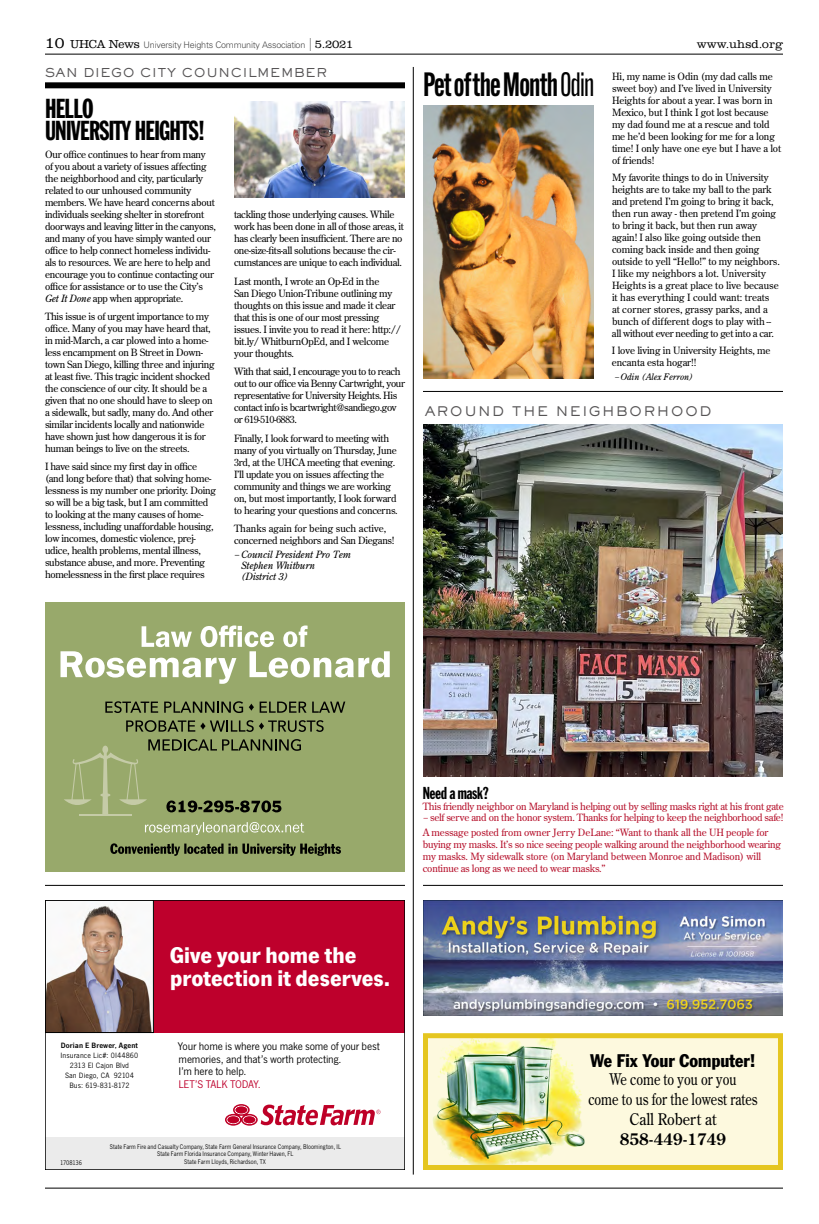
<style>
.page{position:relative;width:819px;height:1224px;background:#fff}
.page>*{position:absolute;margin:0;border:0;box-sizing:border-box;transform-origin:0 0}
.t1{font:600 33px "Alternate Gothic Ex Cond ATF";letter-spacing:-.025em;color:#000}
.t2{font:27px/22px "Franklin Gothic Extra Cond";letter-spacing:-.025em;color:#000}
.t3{font:700 23.6px/22.4px "SF News Gothic";color:#fff}
.t4{font:condensed 18px "Franklin Gothic";color:#000}
.t5{font:17px "Franklin Gothic Extra Cond";letter-spacing:-.025em;color:#000}
.t6{font:16px/20px "Century Old Style";color:#000;text-align:center;scale:.8 1}
.t7{font:700 16px "Century Old Style";color:#000;scale:.92 1}
.t8{font:500 13px "AT Sackers Gothic";letter-spacing:.11em;color:#565455}
.t9{font:500 12px "AT Sackers Gothic";letter-spacing:.05em;color:#565455}
.t10{font:300 12px "Clarendon";color:#000}
.t11{font:11.5px/12.7px "SF News Gothic";letter-spacing:-.015em;color:#000}
.t12{font:11.5px "SF News Gothic";letter-spacing:-.015em;color:#be002c}
.t13{font:10px/12px "Century Old Style";letter-spacing:-.025em;color:#000}
.t14{font:10px/12px "Century Old Style";letter-spacing:-.02em;color:#b50e29}
.t15{font:italic 10px/11px "Century Old Style";letter-spacing:-.01em;color:#000}
.t16{font:300 9px "Univers";letter-spacing:-.025em;color:#484848}
.t17{font:italic 9px "Century Old Style";letter-spacing:-.01em;color:#000}
.t18{font:8px/10px "SF News Gothic";letter-spacing:.01em;color:#000;text-align:center}
.t19{font:600 8px "SF News Gothic";letter-spacing:.015em;color:#000}
.t20{font:7px/7.7px "SF News Gothic";letter-spacing:.005em;color:#000;text-align:center;scale:.9 1}
.t21{font:7px "SF News Gothic";letter-spacing:-.03em;color:#000;scale:.9 1}
.s1{font-family:"Clarendon";font-size:16px;color:#000}
.s2{font-family:"Clarendon";font-size:12px;color:#000}
.s3{font-size:18px;color:#000}
.s4{font-style:italic}
.s5{font-weight:400}
.s6{font-style:italic;font-size:9px}
</style>
<div class="page">
<hr style="left:45px;top:54px;width:738px;height:1px;background:#000">
<hr style="left:423px;top:391px;width:360px;height:1px;background:#000">
<hr style="left:423px;top:885px;width:360px;height:1px;background:#000">
<hr style="left:45px;top:885px;width:360px;height:1px;background:#000">
<div style="left:45px;top:1138px;width:360px;height:32px;background:#ebebeb"></div>
<div style="left:154px;top:900px;width:251px;height:133px;background:#be002c"></div>
<div style="left:45px;top:900px;width:360px;height:270px;border:1px solid #000"></div>
<svg style="left:225px;top:1104px;width:156px;height:22px"></svg>
<img style="left:47px;top:905px;width:105px;height:126px">
<div style="left:45px;top:900px;width:109px;height:133px;border:1px solid #000"></div>
<img style="left:423px;top:1033px;width:360px;height:137px">
<hr style="left:45px;top:1188px;width:738px;height:1px;background:#000">
<img style="left:423px;top:105px;width:171px;height:274px">
<img style="left:423px;top:900px;width:360px;height:115px">
<div style="left:46px;top:602px;width:359px;height:270px;background:#98a96b"></div>
<svg style="left:145px;top:822px;width:159px;height:13px"></svg>
<svg style="left:110px;top:843px;width:231px;height:13px"></svg>
<svg style="left:61px;top:625px;width:329px;height:59px"></svg>
<svg style="left:105px;top:701px;width:53px;height:12px"></svg>
<svg style="left:164px;top:701px;width:79px;height:12px"></svg>
<svg style="left:249px;top:704px;width:5px;height:7px"></svg>
<svg style="left:260px;top:702px;width:85px;height:11px"></svg>
<svg style="left:126px;top:720px;width:198px;height:12px"></svg>
<svg style="left:64px;top:739px;width:237px;height:75px"></svg>
<hr style="left:100px;top:793px;width:10px;height:4px;background:#c5cba7;border-radius:50%">
<hr style="left:79px;top:814px;width:53px;height:2px;background:#c5cba7">
<hr style="left:413px;top:67px;width:1px;height:1108px;background:#000">
<div style="left:45px;top:82px;width:360px;height:6px;background:#000"></div>
<img style="left:234px;top:102px;width:171px;height:96px">
<img style="left:423px;top:424px;width:360px;height:352px">
<p class="t16" style="left:45px;top:39px;width:310px"><span class="s1">10</span> <span class="s2">UHCA News</span> University Heights Community Association <span class="s3">|</span> <span class="s2">5.2021</span></p>
<p class="t10" style="left:697px;top:37px;width:88px">www.uhsd.org</p>
<p class="t9" style="left:45px;top:64px;width:284px">SAN DIEGO CITY COUNCILMEMBER</p>
<h2 class="t2" style="left:45px;top:98px;width:162px">HELLO<br>UNIVERSITY HEIGHTS!</h2>
<p class="t13" style="left:45px;top:148px;width:172px">Our office continues to hear from many of you about a variety of issues affecting the neighborhood and city, particularly related to our unhoused community members. We have heard concerns about individuals seeking shelter in storefront doorways and leaving litter in the canyons, and many of you have simply wanted our office to help connect homeless individu&shy;als to resources. We are here to help and encourage you to continue contacting our office for assistance or to use the City’s <span class="s4">Get It Done</span> app when appropriate.</p>
<p class="t13" style="left:45px;top:310px;width:171px">This issue is of urgent importance to my office. Many of you may have heard that, in mid-March, a car plowed into a home&shy;less encampment on B Street in Down&shy;town San Diego, killing three and injuring at least five. This tragic incident shocked the conscience of our city. It should be a given that no one should have to sleep on a sidewalk, but sadly, many do. And other similar incidents locally and nationwide have shown just how dangerous it is for human beings to live on the streets.</p>
<p class="t13" style="left:45px;top:461px;width:172px">I have said since my first day in office (and long before that) that solving home&shy;lessness is my number one priority. Doing so will be a big task, but I am committed to looking at the many causes of home&shy;lessness, including unaffordable housing, low incomes, domestic violence, prej&shy;udice, health problems, mental illness, substance abuse, and more. Preventing homelessness in the first place requires</p>
<p class="t13" style="left:234px;top:209px;width:172px">tackling those underlying causes. While work has been done in all of those areas, it has clearly been insufficient. There are no one-size-fits-all solutions because the cir&shy;cumstances are unique to each individual.</p>
<p class="t13" style="left:234px;top:275px;width:169px">Last month, I wrote an Op-Ed in the<br>San Diego Union-Tribune outlining my thoughts on this issue and made it clear that this is one of our most pressing issues. I invite you to read it here: http:// bit.ly/ WhitburnOpEd, and I welcome your thoughts.</p>
<p class="t13" style="left:234px;top:365px;width:172px">With that said, I encourage you to to reach out to our office via Benny Cartwright, your representative for University Heights. His contact info is bcartwright@sandiego.gov or 619-510-6883.</p>
<p class="t13" style="left:234px;top:432px;width:165px">Finally, I look forward to meeting with many of you virtually on Thursday, June 3rd, at the UHCA meeting that evening.<br>I’ll update you on issues affecting the community and things we are working on, but most importantly, I look forward to hearing your questions and concerns.</p>
<p class="t13" style="left:234px;top:522px;width:162px">Thanks again for being such active, concerned neighbors and San Diegans!</p>
<p class="t15" style="left:241px;top:549px;width:112px;text-indent:-7px">− Council President Pro Tem<br>Stephen Whitburn (District 3)</p>
<h1 class="t1" style="left:423px;top:63px;width:173px">Pet of the Month <span class="s5">Odin</span></h1>
<p class="t13" style="left:612px;top:70px;width:171px">Hi, my name is Odin (my dad calls me sweet boy) and I’ve lived in University<br>Heights for about a year. I was born in<br>Mexico, but I think I got lost because my dad found me at a rescue and told me he’d been looking for me for a long time! I only have one eye but I have a lot of friends!</p>
<p class="t13" style="left:612px;top:171px;width:169px">My favorite things to do in University heights are to take my ball to the park and pretend I’m going to bring it back, then run away - then pretend I’m going to bring it back, but then run away again! I also like going outside then coming back inside and then going outside to yell “Hello!” to my neighbors.<br>I like my neighbors a lot. University Heights is a great place to live because it has everything I could want: treats<br>at corner stores, grassy parks, and a bunch of different dogs to play with <span class="s6">-- </span>all without ever needing to get into a car.</p>
<p class="t13" style="left:612px;top:344px;width:160px">I love living in University Heights, me encanta esta hogar!!</p>
<p class="t17" style="left:614px;top:371px;width:80px">− Odin (Alex Ferron)</p>
<h3 class="t8" style="left:425px;top:403px;width:288px">AROUND THE NEIGHBORHOOD</h3>
<h3 class="t3" style="left:170px;top:944px;width:222px">Give your home the protection it deserves.</h3>
<h3 class="t5" style="left:423px;top:784px;width:67px">Need a mask?</h3>
<p class="t14" style="left:423px;top:800px;width:363px;line-height:11px">This friendly neighbor on Maryland is helping out by selling masks right at his front gate <span class="s4">−</span> self serve and on the honor system. Thanks for helping to keep the neighborhood safe!</p>
<p class="t14" style="left:423px;top:826px;width:360px">A message posted from owner Jerry DeLane: “Want to thank all the UH people for buying my masks. It’s so nice seeing people walking around the neighborhood wearing my masks. My sidewalk store (on Maryland between Monroe and Madison) will continue as long as we need to wear masks.”</p>
<p class="t11" style="left:178px;top:1040px;width:203px">Your home is where you make some of your best memories, and that’s worth protecting.<br>I’m here to help.</p>
<p class="t12" style="left:178px;top:1078px;width:84px">LET’S TALK TODAY.</p>
<p class="t19" style="left:61px;top:1040px;width:79px">Dorian E Brewer, Agent</p>
<p class="t18" style="left:61px;top:1050px;width:79px">Insurance Lic#: 0I44860<br>2313 El Cajon Blvd<br>San Diego, CA 92104<br>Bus: 619-831-8172</p>
<h3 class="t4" style="left:590px;top:1050px;width:167px">We Fix Your Computer!</h3>
<h3 class="t6" style="left:588px;top:1069px;width:213px">We come to you or you<br>come to us for the lowest rates<br>Call Robert at</h3>
<h3 class="t7" style="left:620px;top:1129px;width:117px">858-449-1749</h3>
<p class="t20" style="left:110px;top:1143px;width:258px">State Farm Fire and Casualty Company, State Farm General Insurance Company, Bloomington, IL<br>State Farm Florida Insurance Company, Winter Haven, FL<br>State Farm Lloyds, Richardson, TX</p>
<p class="t21" style="left:60px;top:1159px;width:26px">1708136</p>
</div>
